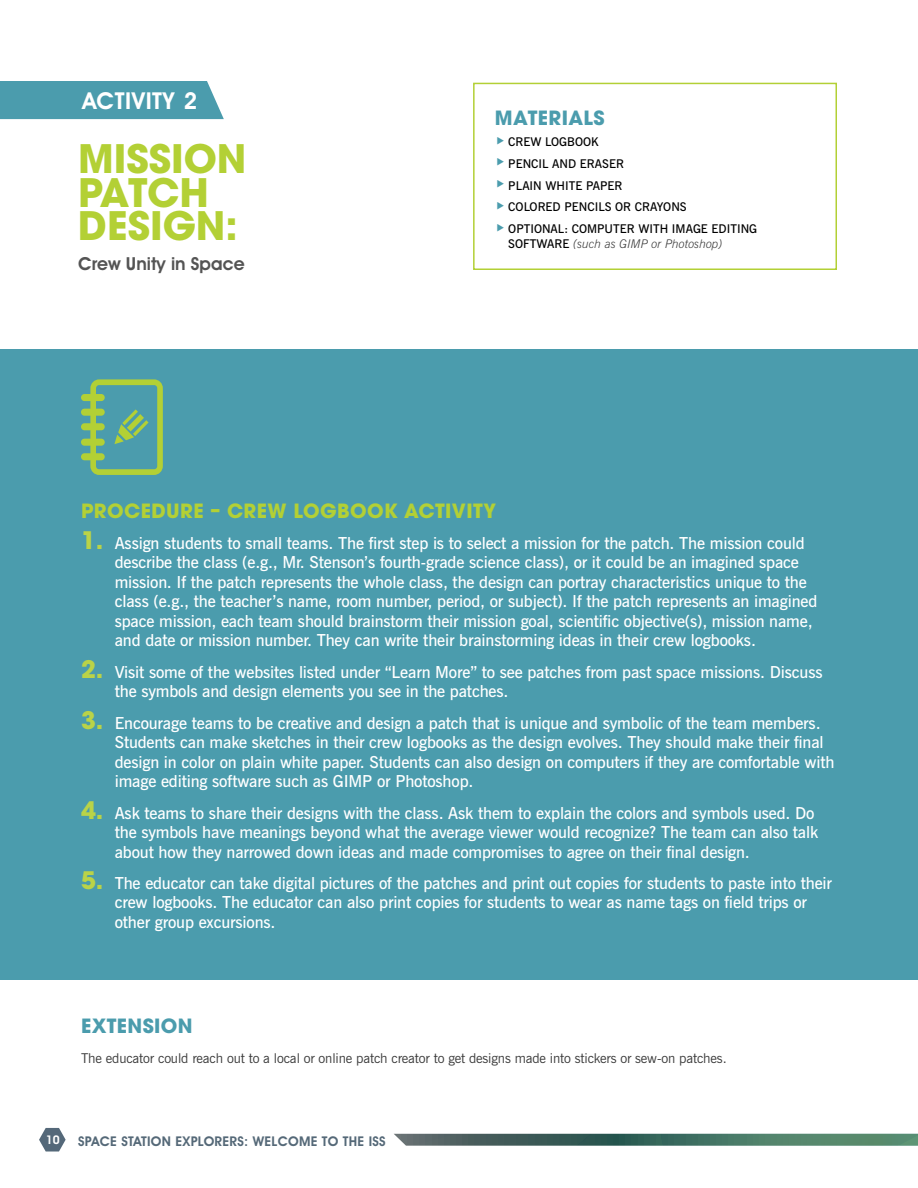
<style>
.page{position:relative;width:918px;height:1188px;background:#fff}
.page>*{position:absolute;margin:0;border:0;box-sizing:border-box;transform-origin:0 0}
.t1{font:700 39px/33.8px "ITC Avant Garde Pro";color:#b3d035}
.t2{font:600 23.4px "Avant Garde IT Cby BT";letter-spacing:.025em;color:#fff}
.t3{font:700 19.5px "ITC Avant Garde Pro";letter-spacing:.02em;color:#b3d035}
.t4{font:700 19.5px "ITC Avant Garde Pro";letter-spacing:.02em;color:#4b9cad}
.t5{font:600 18px "Avant Garde IT Cby BT";color:#545454}
.t6{font:600 16.5px/19.5px "News Gothic BT";letter-spacing:-.01em;color:#fff}
.t7{font:13.5px "News Gothic BT";letter-spacing:-.01em;color:#3a3a3a}
.t8{font:600 13.5px "Avant Garde IT Cby BT";letter-spacing:.02em;color:#556978}
.t9{font:600 12px/21.8px "News Gothic BT";color:#000}
.t10{font:italic 300 12px "News Gothic BT";color:#3a3a3a}
.t11{font:600 12px "Avant Garde IT Cby BT";color:#fff}
.s1{font-weight:600;font-style:normal;color:#000}
.s2{font-family:"ITC Avant Garde Pro";font-weight:700;font-size:24px;color:#bad348}
</style>
<div class="page">
<svg style="left:394px;top:1134px;width:524px;height:12px;background:#4d7467"></svg>
<div style="left:0;top:81px;width:224px;height:38px;background:#4b9cad"></div>
<svg style="left:39px;top:1128px;width:27px;height:24px"></svg>
<div style="left:0;top:349px;width:918px;height:631px;background:#4b9cad"></div>
<div style="left:473px;top:83px;width:364px;height:187px;border:2px solid #b3d035"></div>
<div style="left:81px;top:423px;width:24px;height:7px;background:#b3d035;border-radius:3px"></div>
<div style="left:81px;top:439px;width:24px;height:7px;background:#b3d035;border-radius:3px"></div>
<div style="left:81px;top:453px;width:24px;height:7px;background:#b3d035;border-radius:3px"></div>
<div style="left:81px;top:394px;width:24px;height:7px;background:#b3d035;border-radius:3px"></div>
<div style="left:81px;top:409px;width:24px;height:7px;background:#b3d035;border-radius:3px"></div>
<svg style="left:90px;top:379px;width:73px;height:96px"></svg>
<h2 class="t2" style="left:82px;top:87px;width:117px">ACTIVITY 2</h2>
<h1 class="t1" style="left:78px;top:141px;width:170px">MISSION<br>PATCH<br>DESIGN:</h1>
<p class="t5" style="left:78px;top:253px;width:168px">Crew Unity in Space</p>
<p class="t4" style="left:495px;top:104px;width:111px">MATERIALS</p>
<p class="t9" style="left:508px;top:131px;width:250px">CREW LOGBOOK<br>PENCIL AND ERASER<br>PLAIN WHITE PAPER<br>COLORED PENCILS OR CRAYONS<br>OPTIONAL: COMPUTER WITH IMAGE EDITING</p>
<p class="t10" style="left:508px;top:237px;width:216px"><span class="s1">SOFTWARE</span> (such as GIMP or Photoshop)</p>
<p class="t3" style="left:81px;top:497px;width:417px">PROCEDURE – CREW LOGBOOK ACTIVITY</p>
<p class="t6" style="left:115px;top:533px;width:704px;text-indent:-34px"><span class="s2">1.</span> Assign students to small teams. The first step is to select a mission for the patch. The mission could describe the class (e.g., Mr. Stenson’s fourth-grade science class), or it could be an imagined space mission. If the patch represents the whole class, the design can portray characteristics unique to the class (e.g., the teacher’s name, room number, period, or subject). If the patch represents an imagined space mission, each team should brainstorm their mission goal, scientific objective(s), mission name, and date or mission number. They can write their brainstorming ideas in their crew logbooks.</p>
<p class="t6" style="left:115px;top:662px;width:709px;text-indent:-34px"><span class="s2">2.</span> Visit some of the websites listed under “Learn More” to see patches from past space missions. Discuss the symbols and design elements you see in the patches.</p>
<p class="t6" style="left:115px;top:713px;width:721px;text-indent:-34px"><span class="s2">3.</span> Encourage teams to be creative and design a patch that is unique and symbolic of the team members.<br>Students can make sketches in their crew logbooks as the design evolves. They should make their final design in color on plain white paper. Students can also design on computers if they are comfortable with image editing software such as GIMP or Photoshop.</p>
<p class="t6" style="left:115px;top:803px;width:705px;text-indent:-34px"><span class="s2">4.</span> Ask teams to share their designs with the class. Ask them to explain the colors and symbols used. Do the symbols have meanings beyond what the average viewer would recognize? The team can also talk about how they narrowed down ideas and made compromises to agree on their final design.</p>
<p class="t6" style="left:115px;top:873px;width:719px;text-indent:-34px"><span class="s2">5.</span> The educator can take digital pictures of the patches and print out copies for students to paste into their crew logbooks. The educator can also print copies for students to wear as name tags on field trips or other group excursions.</p>
<p class="t4" style="left:81px;top:1013px;width:113px">EXTENSION</p>
<p class="t7" style="left:81px;top:1050px;width:647px">The educator could reach out to a local or online patch creator to get designs made into stickers or sew-on patches.</p>
<p class="t11" style="left:46px;top:1133px;width:15px">10</p>
<p class="t8" style="left:78px;top:1133px;width:309px">SPACE STATION EXPLORERS: WELCOME TO THE ISS</p>
</div>
